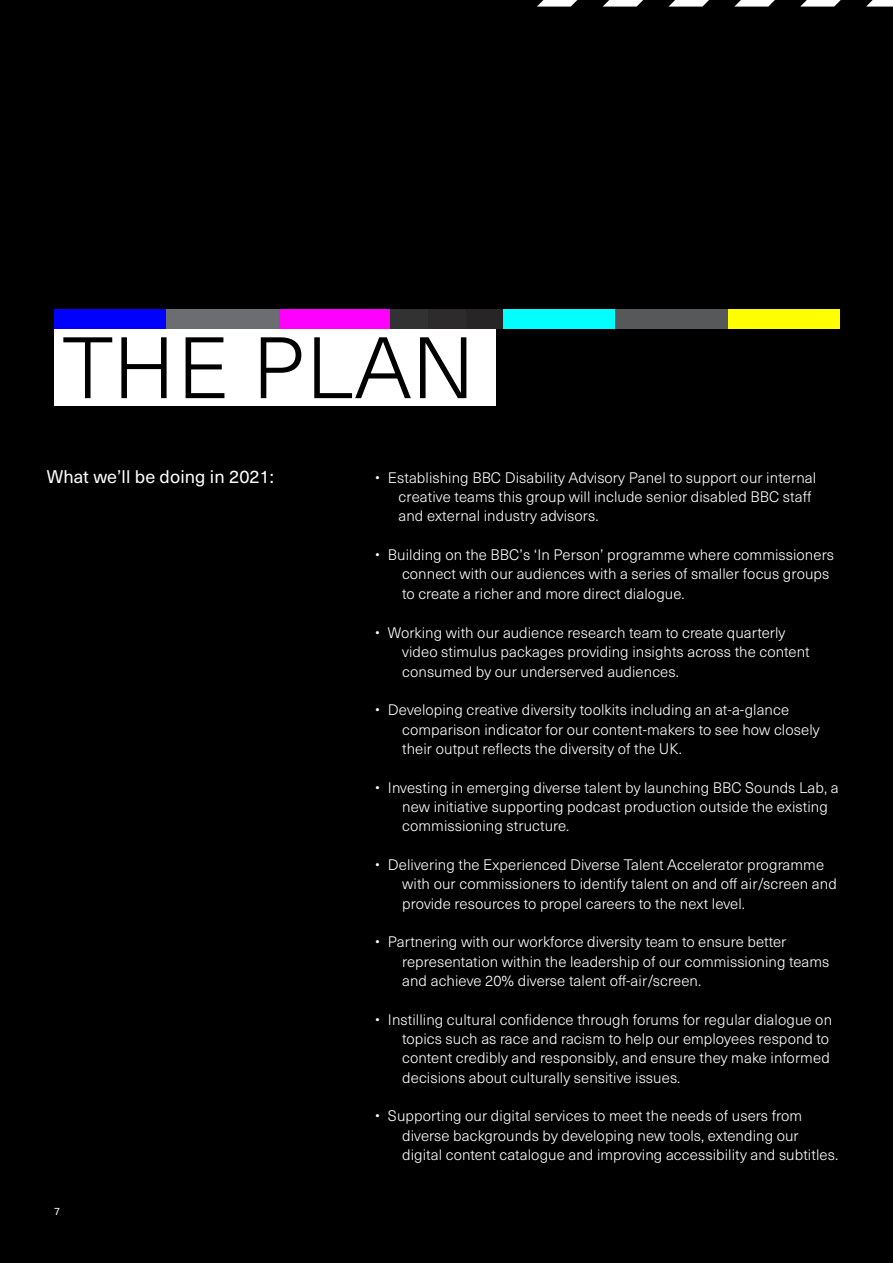
<style>
.page{position:relative;width:893px;height:1263px;background:#000}
.page>*{position:absolute;margin:0;border:0;box-sizing:border-box;transform-origin:0 0}
.t1{font:300 85.5px "Neue Haas Unica Pro";letter-spacing:.02em;color:#000}
.t2{font:18px "Neue Haas Unica Pro";letter-spacing:.005em;color:#fff}
.t3{font:300 15px/19.4px "Neue Haas Unica Pro";letter-spacing:.005em;color:#fff}
.t4{font:10.5px "Neue Haas Unica Pro";color:#fff}
</style>
<div class="page">
<div style="left:54px;top:329px;width:441px;height:77px;background:#fff"></div>
<svg style="left:866px;top:0;width:27px;height:7px"></svg>
<svg style="left:800px;top:0;width:41px;height:7px"></svg>
<svg style="left:734px;top:0;width:41px;height:7px"></svg>
<svg style="left:668px;top:0;width:41px;height:7px"></svg>
<svg style="left:603px;top:0;width:40px;height:7px"></svg>
<svg style="left:537px;top:0;width:40px;height:7px"></svg>
<div style="left:727px;top:309px;width:112px;height:20px;background:#ff0"></div>
<div style="left:279px;top:309px;width:112px;height:20px;background:#f0f"></div>
<div style="left:503px;top:309px;width:112px;height:20px;background:#0ff"></div>
<div style="left:54px;top:309px;width:112px;height:20px;background:#00f"></div>
<div style="left:615px;top:309px;width:112px;height:20px;background:#57585a"></div>
<div style="left:166px;top:309px;width:113px;height:20px;background:#6c6d70"></div>
<div style="left:466px;top:309px;width:37px;height:20px;background:#282526"></div>
<div style="left:428px;top:309px;width:38px;height:20px;background:#2e2b2c"></div>
<div style="left:391px;top:309px;width:37px;height:20px;background:#333233"></div>
<h1 class="t1" style="left:63px;top:317px;width:414px">THE PLAN</h1>
<p class="t2" style="left:47px;top:466px;width:229px">What we’ll be doing in 2021:</p>
<p class="t3" style="left:398px;top:468px;width:419px;text-indent:-23px">• Establishing BBC Disability Advisory Panel to support our internal creative teams this group will include senior disabled BBC staff and external industry advisors.</p>
<p class="t3" style="left:402px;top:545px;width:434px;text-indent:-27px">• Building on the BBC’s ‘In Person’ programme where commissioners connect with our audiences with a series of smaller focus groups to create a richer and more direct dialogue.</p>
<p class="t3" style="left:402px;top:623px;width:409px;text-indent:-27px">• Working with our audience research team to create quarterly video stimulus packages providing insights across the content consumed by our underserved audiences.</p>
<p class="t3" style="left:402px;top:700px;width:419px;text-indent:-27px">• Developing creative diversity toolkits including an at-a-glance comparison indicator for our content-makers to see how closely their output refects the diversity of the UK.</p>
<p class="t3" style="left:402px;top:778px;width:438px;text-indent:-27px">• Investing in emerging diverse talent by launching BBC Sounds Lab, a new initiative supporting podcast production outside the existing commissioning structure.</p>
<p class="t3" style="left:402px;top:855px;width:436px;text-indent:-27px">• Delivering the Experienced Diverse Talent Accelerator programme with our commissioners to identify talent on and of air/screen and provide resources to propel careers to the next level.</p>
<p class="t3" style="left:402px;top:932px;width:429px;text-indent:-27px">• Partnering with our workforce diversity team to ensure better representation within the leadership of our commissioning teams and achieve 20% diverse talent of-air/screen.</p>
<p class="t3" style="left:402px;top:1010px;width:431px;text-indent:-27px">• Instilling cultural confdence through forums for regular dialogue on topics such as race and racism to help our employees respond to content credibly and responsibly, and ensure they make informed decisions about culturally sensitive issues.</p>
<p class="t3" style="left:402px;top:1106px;width:438px;text-indent:-27px">• Supporting our digital services to meet the needs of users from diverse backgrounds by developing new tools, extending our digital content catalogue and improving accessibility and subtitles.</p>
<p class="t4" style="left:54px;top:1204px;width:7px">7</p>
</div>
